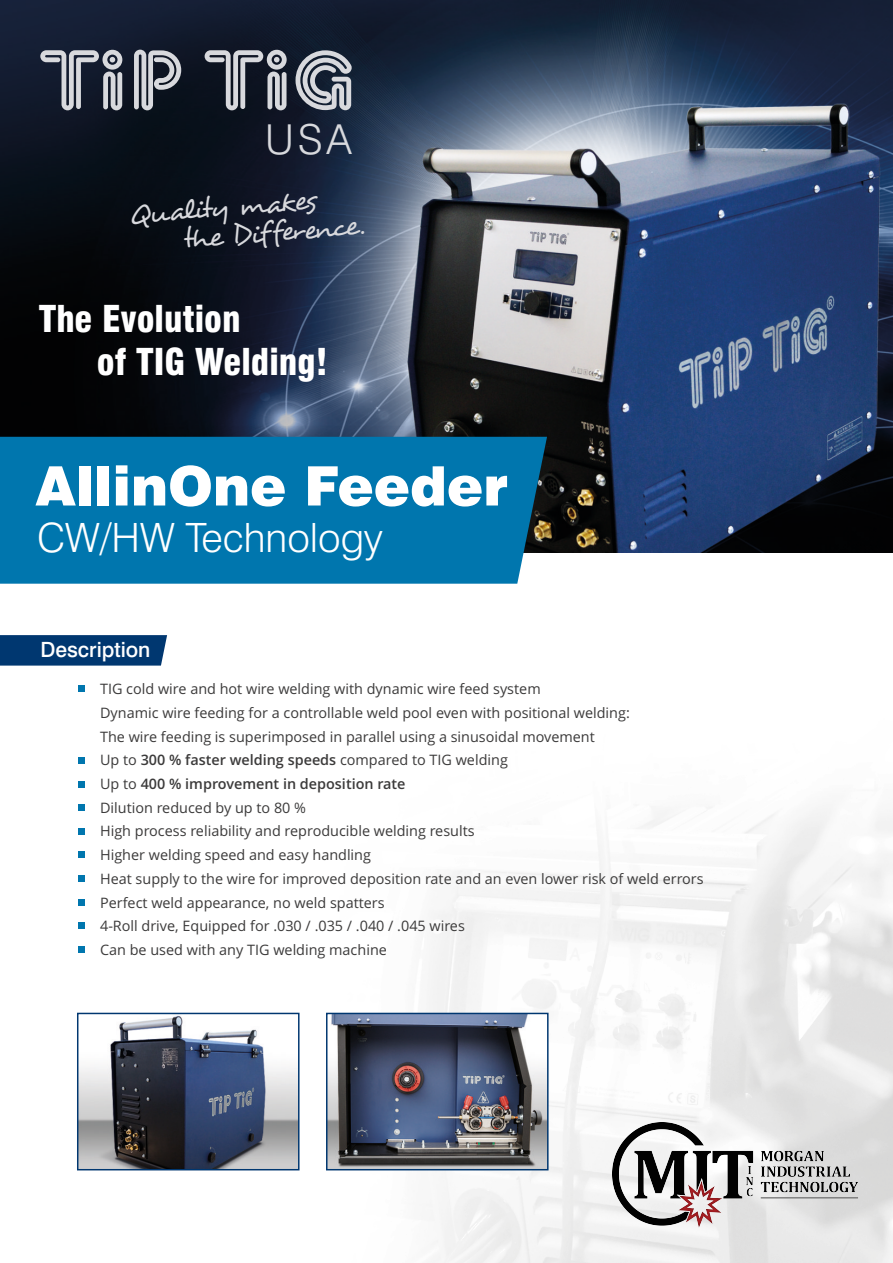
<style>
.page{position:relative;width:893px;height:1263px;background:#fff}
.page>*{position:absolute;margin:0;border:0;box-sizing:border-box;transform-origin:0 0}
.t1{font:900 54.45px "Swiss 721 BT";color:#fff}
.t2{font:300 41.25px "Swiss 721 BT";color:#d8d9dd}
.t3{font:300 40.35px "Swiss 721 BT";color:#fff}
.t4{font:900 condensed 36px/43.2px "Swiss 721 BT";color:#fff}
.t5{font:28.8px/28.3px "Desyrel";color:#d8d9dd}
.t6{font:500 21px "Swiss 721 BT";color:#fff}
.t7{font:14.4px/23.7px "Open Sans";color:#3c3b3b}
.s1{font-weight:600}
</style>
<div class="page">
<img style="left:0;top:0;width:893px;height:553px">
<img style="left:340px;top:805px;width:552px;height:458px">
<svg style="left:40px;top:50px;width:312px;height:60px;background:#5b606b"></svg>
<div style="left:0;top:437px;width:547px;height:147px;background:#0076ae"></div>
<svg style="left:0;top:635px;width:167px;height:31px;background:#083d74"></svg>
<div style="left:78px;top:685px;width:6px;height:7px;background:#0076ae"></div>
<svg style="left:78px;top:757px;width:6px;height:6px"></svg>
<div style="left:78px;top:851px;width:6px;height:7px;background:#0076ae"></div>
<div style="left:78px;top:781px;width:6px;height:7px;background:#0076ae"></div>
<div style="left:78px;top:875px;width:6px;height:7px;background:#0076ae"></div>
<div style="left:78px;top:804px;width:6px;height:7px;background:#0076ae"></div>
<svg style="left:78px;top:899px;width:6px;height:6px"></svg>
<div style="left:78px;top:946px;width:6px;height:7px;background:#0076ae"></div>
<svg style="left:78px;top:828px;width:6px;height:6px"></svg>
<svg style="left:78px;top:922px;width:6px;height:6px"></svg>
<img style="left:328px;top:1015px;width:219px;height:153px">
<div style="left:326px;top:1013px;width:223px;height:157px;border:1px solid #003770"></div>
<img style="left:79px;top:1015px;width:219px;height:153px">
<div style="left:77px;top:1013px;width:223px;height:157px;border:1px solid #003770"></div>
<img style="left:613px;top:1122px;width:250px;height:105px">
<h2 class="t2" style="left:265px;top:123px;width:88px">USA</h2>
<h3 class="t5" style="left:180px;top:199px;width:184px;text-indent:-51px;rotate:-4deg">Quality makes the Difference.</h3>
<h3 class="t4" style="left:97px;top:301px;width:233px;text-indent:-58px">The Evolution<br>of TIG Welding!</h3>
<h1 class="t1" style="left:36px;top:464px;width:474px">AllinOne Feeder</h1>
<h3 class="t3" style="left:37px;top:521px;width:347px">CW/HW Technology</h3>
<h3 class="t6" style="left:40px;top:641px;width:112px">Description</h3>
<p class="t7" style="left:100px;top:678px;width:605px">TIG cold wire and hot wire welding with dynamic wire feed system<br>Dynamic wire feeding for a controllable weld pool even with positional welding:<br>The wire feeding is superimposed in parallel using a sinusoidal movement<br>Up to <span class="s1">300 % faster welding speeds</span> compared to TIG welding<br>Up to <span class="s1">400 % improvement in deposition rate<br></span>Dilution reduced by up to 80 %<br>High process reliability and reproducible welding results<br>Higher welding speed and easy handling<br>Heat supply to the wire for improved deposition rate and an even lower risk of weld errors Perfect weld appearance, no weld spatters<br>4-Roll drive, Equipped for .030 / .035 / .040 / .045 wires<br>Can be used with any TIG welding machine</p>
</div>
